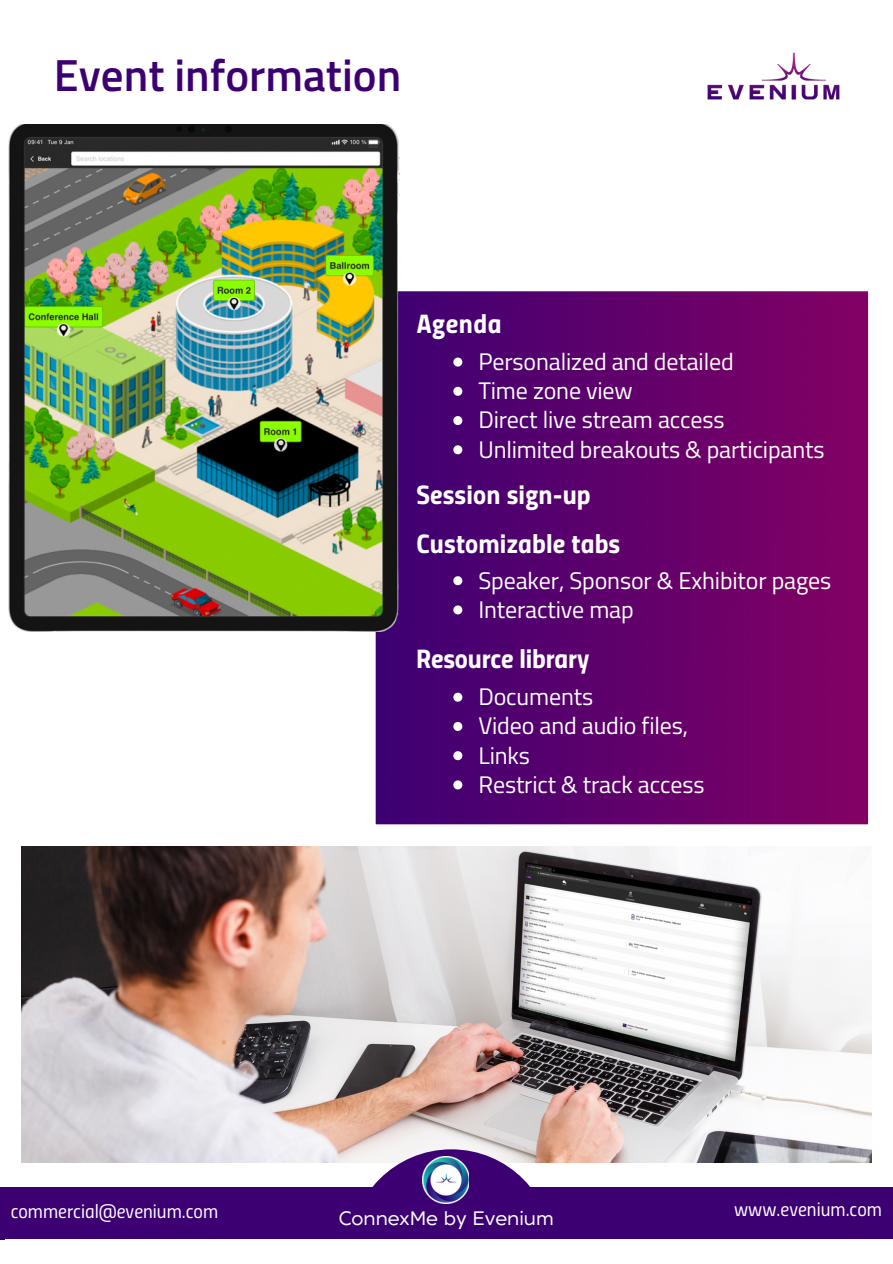
<style>
.page{position:relative;width:893px;height:1264px;background:#fff}
.page>*{position:absolute;margin:0;border:0;box-sizing:border-box;transform-origin:0 0}
.t1{font:600 45px "Titillium";color:#3c0073}
.t2{font:27px "Titillium Bold Upright";letter-spacing:.005em;color:#fff}
.t3{font:24px "Titillium Web";letter-spacing:-.005em;color:#fff}
.t4{font:19.5px "Titillium Regular Upright";color:#fff}
.t5{font:19.5px "XXII Geom";color:#fff}
</style>
<div class="page">
<img style="left:21px;top:846px;width:850px;height:316px">
<div style="left:0;top:1186px;width:892px;height:53px;background:#3c0073"></div>
<svg style="left:350px;top:1149px;width:203px;height:55px;fill:#3c0073"></svg>
<img style="left:422px;top:1156px;width:46px;height:47px">
<svg style="left:372px;top:291px;width:497px;height:534px;background:#61016b"></svg>
<svg style="left:453px;top:357px;width:9px;height:9px"></svg>
<svg style="left:453px;top:387px;width:9px;height:9px"></svg>
<svg style="left:453px;top:416px;width:9px;height:9px"></svg>
<svg style="left:453px;top:445px;width:9px;height:9px"></svg>
<svg style="left:453px;top:692px;width:9px;height:9px"></svg>
<svg style="left:453px;top:722px;width:9px;height:9px"></svg>
<svg style="left:453px;top:751px;width:9px;height:9px"></svg>
<svg style="left:453px;top:780px;width:9px;height:9px"></svg>
<svg style="left:453px;top:576px;width:9px;height:9px"></svg>
<svg style="left:453px;top:605px;width:9px;height:9px"></svg>
<img style="left:9px;top:124px;width:391px;height:507px">
<img style="left:707px;top:52px;width:133px;height:48px">
<p class="t1" style="left:54px;top:57px;width:349px">Event information</p>
<p class="t2" style="left:417px;top:313px;width:86px">Agenda</p>
<p class="t3" style="left:478px;top:343px;width:257px">Personalized and detailed</p>
<p class="t3" style="left:478px;top:372px;width:156px">Time zone view</p>
<p class="t3" style="left:478px;top:401px;width:248px">Direct live stream access</p>
<p class="t3" style="left:478px;top:430px;width:348px">Unlimited breakouts &amp; participants</p>
<p class="t2" style="left:416px;top:483px;width:176px">Session sign-up</p>
<p class="t2" style="left:416px;top:533px;width:205px">Customizable tabs</p>
<p class="t3" style="left:478px;top:561px;width:354px">Speaker, Sponsor &amp; Exhibitor pages</p>
<p class="t3" style="left:478px;top:590px;width:157px">Interactive map</p>
<p class="t2" style="left:416px;top:648px;width:175px">Resource library</p>
<p class="t3" style="left:478px;top:678px;width:116px">Documents</p>
<p class="t3" style="left:478px;top:707px;width:211px">Video and audio files,</p>
<p class="t3" style="left:478px;top:736px;width:53px">Links</p>
<p class="t3" style="left:478px;top:765px;width:227px">Restrict &amp; track access</p>
<p class="t4" style="left:11px;top:1203px;width:209px">commercial@evenium.com</p>
<p class="t4" style="left:734px;top:1201px;width:149px">www.evenium.com</p>
<p class="t5" style="left:339px;top:1209px;width:216px">ConnexMe by Evenium</p>
</div>
